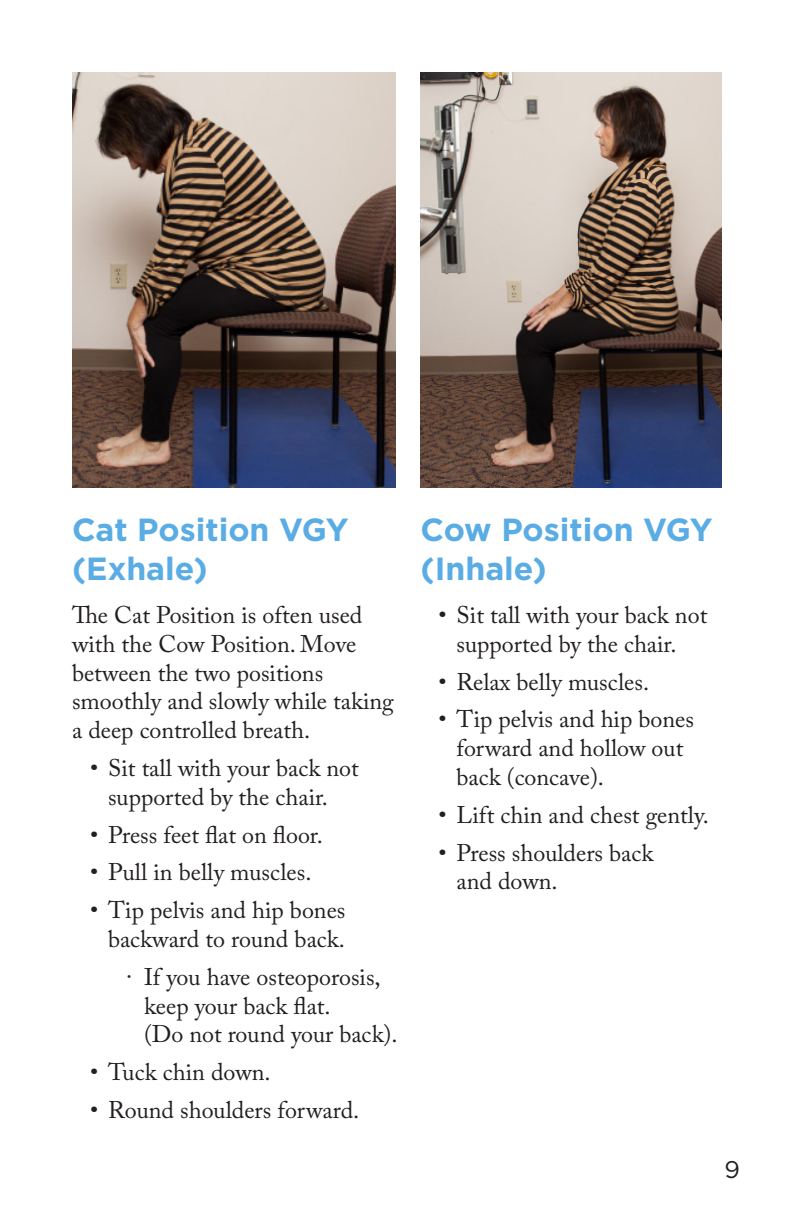
<style>
.page{position:relative;width:792px;height:1224px;background:#fff}
.page>*{position:absolute;margin:0;border:0;box-sizing:border-box;transform-origin:0 0}
.Header_2__Secondary{font:700 32px/38.4px "Gotham";color:#5aace5}
.Body_Copy{font:24px/28.8px "Adobe Caslon Pro";color:#231f20}
.t1{font:24px "Gotham";color:#231f20}
</style>
<div class="page">
<img style="left:72px;top:72px;width:323px;height:415px">
<img style="left:421px;top:72px;width:300px;height:416px">
<p class="Header_2__Secondary" style="left:72px;top:511px;width:278px">Cat Position VGY (Exhale)</p>
<p class="Body_Copy" style="left:72px;top:600px;width:323px">The Cat Position is often used with the Cow Position. Move between the two positions smoothly and slowly while taking a deep controlled breath.</p>
<p class="Body_Copy" style="left:90px;top:753px;width:270px;text-align:center">• Sit tall with your back not supported by the chair.</p>
<p class="Body_Copy" style="left:90px;top:820px;width:234px">• Press feet flat on floor.</p>
<p class="Body_Copy" style="left:90px;top:858px;width:223px">• Pull in belly muscles.</p>
<p class="Body_Copy" style="left:90px;top:895px;width:257px;text-align:right">• Tip pelvis and hip bones backward to round back.</p>
<p class="Body_Copy" style="left:144px;top:962px;width:255px;text-indent:-18px">∙ If you have osteoporosis, keep your back flat.<br>(Do not round your back).</p>
<p class="Body_Copy" style="left:90px;top:1057px;width:182px">• Tuck chin down.</p>
<p class="Body_Copy" style="left:90px;top:1095px;width:271px">• Round shoulders forward.</p>
<p class="Header_2__Secondary" style="left:420px;top:511px;width:294px">Cow Position VGY (Inhale)</p>
<p class="Body_Copy" style="left:438px;top:600px;width:270px;text-align:center">• Sit tall with your back not supported by the chair.</p>
<p class="Body_Copy" style="left:438px;top:667px;width:212px">• Relax belly muscles.</p>
<p class="Body_Copy" style="left:456px;top:705px;width:239px;text-indent:-18px">• Tip pelvis and hip bones forward and hollow out back (concave).</p>
<p class="Body_Copy" style="left:438px;top:800px;width:272px">• Lift chin and chest gently.</p>
<p class="Body_Copy" style="left:456px;top:838px;width:198px;text-indent:-18px">• Press shoulders back and down.</p>
<p class="t1" style="left:724px;top:1154px;width:17px">9</p>
</div>
